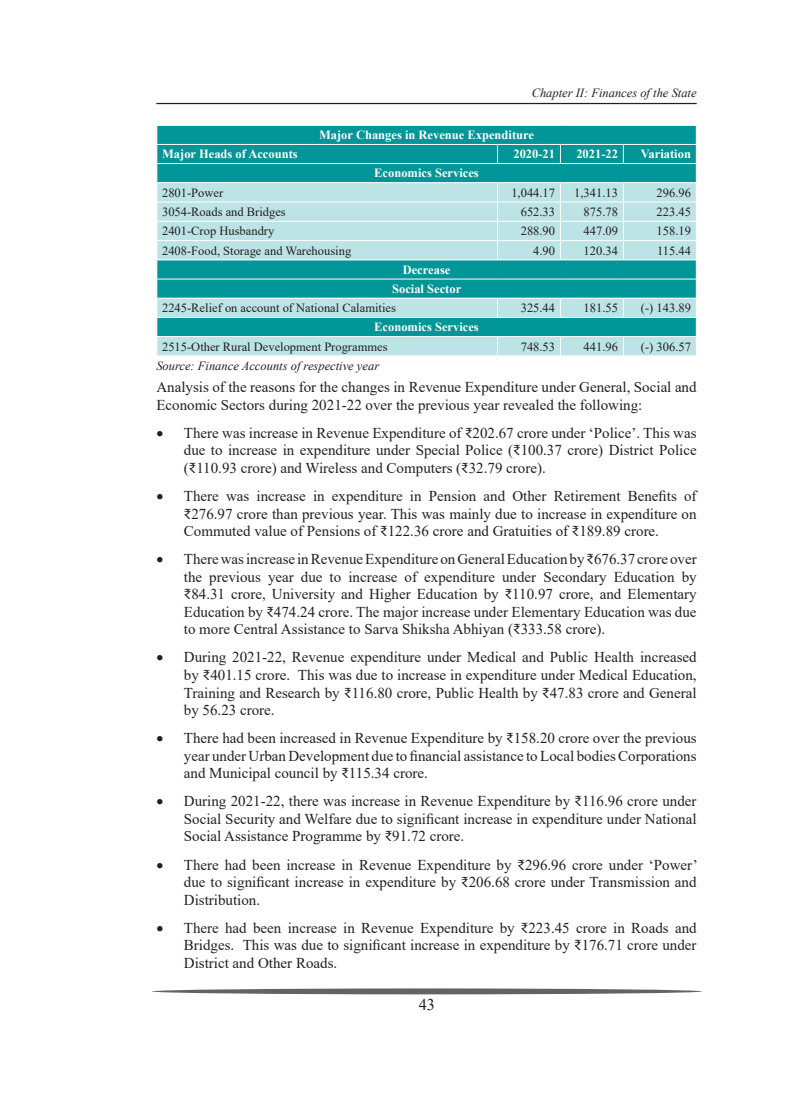
<style>
.page{position:relative;width:808px;height:1101px;background:#fff}
.page>*{position:absolute;margin:0;border:0;box-sizing:border-box;transform-origin:0 0}
.t1{font:16.25px "Times New Roman";color:#231f20}
.t2{font:15px/17.5px "Times New Roman";color:#231f20;text-align:justify}
.t3{font:12.5px "Times New Roman";color:#231f20}
.t4{font:700 12.5px "Times New Roman";color:#fff}
.SOURCE{font:italic 12.5px "Times New Roman";color:#231f20}
</style>
<div class="page">
<hr style="left:156px;top:103px;width:540px;height:1px;background:#231f20">
<div style="left:152px;top:988px;width:550px;height:6px;background:#636366;border-radius:50%"></div>
<div style="left:157px;top:126px;width:538px;height:56px;background:#009597"></div>
<svg style="left:157px;top:183px;width:538px;height:172px;background:#80cacc"></svg>
<hr style="left:156px;top:144px;width:341px;height:1px;background:#fff">
<hr style="left:497px;top:144px;width:63px;height:1px;background:#fff">
<svg style="left:497px;top:145px;width:1px;height:18px"></svg>
<hr style="left:560px;top:144px;width:63px;height:1px;background:#fff">
<svg style="left:560px;top:145px;width:1px;height:18px"></svg>
<hr style="left:623px;top:144px;width:73px;height:1px;background:#fff">
<svg style="left:623px;top:145px;width:1px;height:18px"></svg>
<hr style="left:156px;top:163px;width:341px;height:1px;background:#fff">
<hr style="left:497px;top:163px;width:63px;height:1px;background:#fff">
<hr style="left:560px;top:163px;width:63px;height:1px;background:#fff">
<hr style="left:623px;top:163px;width:73px;height:1px;background:#fff">
<hr style="left:156px;top:201px;width:341px;height:1px;background:#fff">
<hr style="left:497px;top:201px;width:63px;height:1px;background:#fff">
<hr style="left:560px;top:201px;width:63px;height:1px;background:#fff">
<hr style="left:623px;top:201px;width:73px;height:1px;background:#fff">
<hr style="left:156px;top:221px;width:341px;height:1px;background:#fff">
<hr style="left:497px;top:221px;width:63px;height:1px;background:#fff">
<hr style="left:560px;top:221px;width:63px;height:1px;background:#fff">
<hr style="left:623px;top:221px;width:73px;height:1px;background:#fff">
<hr style="left:156px;top:240px;width:341px;height:1px;background:#fff">
<hr style="left:497px;top:240px;width:63px;height:1px;background:#fff">
<svg style="left:497px;top:183px;width:1px;height:76px"></svg>
<hr style="left:560px;top:240px;width:63px;height:1px;background:#fff">
<svg style="left:560px;top:183px;width:1px;height:76px"></svg>
<hr style="left:623px;top:240px;width:73px;height:1px;background:#fff">
<svg style="left:623px;top:183px;width:1px;height:76px"></svg>
<hr style="left:156px;top:259px;width:341px;height:1px;background:#fff">
<hr style="left:497px;top:259px;width:63px;height:1px;background:#fff">
<hr style="left:560px;top:259px;width:63px;height:1px;background:#fff">
<hr style="left:623px;top:259px;width:73px;height:1px;background:#fff">
<hr style="left:156px;top:278px;width:341px;height:1px;background:#fff">
<hr style="left:497px;top:278px;width:63px;height:1px;background:#fff">
<hr style="left:560px;top:278px;width:63px;height:1px;background:#fff">
<hr style="left:623px;top:278px;width:73px;height:1px;background:#fff">
<hr style="left:156px;top:297px;width:341px;height:1px;background:#fff">
<hr style="left:497px;top:297px;width:63px;height:1px;background:#fff">
<svg style="left:497px;top:298px;width:1px;height:19px"></svg>
<hr style="left:560px;top:297px;width:63px;height:1px;background:#fff">
<svg style="left:560px;top:298px;width:1px;height:19px"></svg>
<hr style="left:623px;top:297px;width:73px;height:1px;background:#fff">
<svg style="left:623px;top:298px;width:1px;height:19px"></svg>
<hr style="left:156px;top:317px;width:341px;height:1px;background:#fff">
<hr style="left:497px;top:317px;width:63px;height:1px;background:#fff">
<hr style="left:560px;top:317px;width:63px;height:1px;background:#fff">
<hr style="left:623px;top:317px;width:73px;height:1px;background:#fff">
<hr style="left:156px;top:336px;width:341px;height:1px;background:#fff">
<svg style="left:156px;top:126px;width:1px;height:211px"></svg>
<hr style="left:497px;top:336px;width:63px;height:1px;background:#fff">
<svg style="left:497px;top:337px;width:1px;height:18px"></svg>
<hr style="left:560px;top:336px;width:63px;height:1px;background:#fff">
<svg style="left:560px;top:337px;width:1px;height:18px"></svg>
<hr style="left:623px;top:336px;width:73px;height:1px;background:#fff">
<svg style="left:623px;top:337px;width:1px;height:18px"></svg>
<svg style="left:695px;top:126px;width:1px;height:229px"></svg>
<p class="SOURCE" style="left:531px;top:84px;width:166px">Chapter II: Finances of the State</p>
<p class="t4" style="left:319px;top:126px;width:216px">Major Changes in Revenue Expenditure</p>
<p class="t4" style="left:162px;top:145px;width:137px">Major Heads of Accounts</p>
<p class="t4" style="left:513px;top:145px;width:43px">2020-21</p>
<p class="t4" style="left:576px;top:145px;width:43px">2021-22</p>
<p class="t4" style="left:640px;top:145px;width:52px">Variation</p>
<p class="t4" style="left:374px;top:164px;width:106px">Economics Services</p>
<p class="t3" style="left:162px;top:183px;width:63px">2801-Power</p>
<p class="t3" style="left:511px;top:183px;width:45px">1,044.17</p>
<p class="t3" style="left:574px;top:183px;width:45px">1,341.13</p>
<p class="t3" style="left:656px;top:183px;width:36px">296.96</p>
<p class="t3" style="left:162px;top:203px;width:125px">3054-Roads and Bridges</p>
<p class="t3" style="left:520px;top:203px;width:36px">652.33</p>
<p class="t3" style="left:583px;top:203px;width:36px">875.78</p>
<p class="t3" style="left:656px;top:203px;width:36px">223.45</p>
<p class="t3" style="left:162px;top:222px;width:114px">2401-Crop Husbandry</p>
<p class="t3" style="left:520px;top:222px;width:36px">288.90</p>
<p class="t3" style="left:583px;top:222px;width:36px">447.09</p>
<p class="t3" style="left:656px;top:222px;width:36px">158.19</p>
<p class="t3" style="left:162px;top:241px;width:191px">2408-Food, Storage and Warehousing</p>
<p class="t3" style="left:533px;top:241px;width:23px">4.90</p>
<p class="t3" style="left:583px;top:241px;width:36px">120.34</p>
<p class="t3" style="left:657px;top:241px;width:35px">115.44</p>
<p class="t4" style="left:402px;top:260px;width:49px">Decrease</p>
<p class="t4" style="left:392px;top:279px;width:71px">Social Sector</p>
<p class="t3" style="left:162px;top:299px;width:235px">2245-Relief on account of National Calamities</p>
<p class="t3" style="left:520px;top:299px;width:36px">325.44</p>
<p class="t3" style="left:583px;top:299px;width:36px">181.55</p>
<p class="t3" style="left:641px;top:299px;width:51px">(-) 143.89</p>
<p class="t4" style="left:374px;top:318px;width:106px">Economics Services</p>
<p class="t3" style="left:162px;top:337px;width:227px">2515-Other Rural Development Programmes</p>
<p class="t3" style="left:520px;top:337px;width:36px">748.53</p>
<p class="t3" style="left:583px;top:337px;width:36px">441.96</p>
<p class="t3" style="left:641px;top:337px;width:51px">(-) 306.57</p>
<p class="SOURCE" style="left:156px;top:357px;width:224px">Source: Finance Accounts of respective year</p>
<p class="t2" style="left:156px;top:377px;width:542px;line-height:18.1px">Analysis of the reasons for the changes in Revenue Expenditure under General, Social and<br>Economic Sectors during 2021-22 over the previous year revealed the following:</p>
<p class="t2" style="left:184px;top:423px;width:514px;text-indent:-28px">• There was increase in Revenue Expenditure of ₹202.67 crore under ‘Police’. This was due to increase in expenditure under Special Police (₹100.37 crore) District Police (₹110.93 crore) and Wireless and Computers (₹32.79 crore).</p>
<p class="t2" style="left:184px;top:486px;width:514px;text-indent:-28px">• There was increase in expenditure in Pension and Other Retirement Benefits of ₹276.97 crore than previous year. This was mainly due to increase in expenditure on Commuted value of Pensions of ₹122.36 crore and Gratuities of ₹189.89 crore.</p>
<p class="t2" style="left:184px;top:550px;width:514px;text-indent:-28px">• There was increase in Revenue Expenditure on General Education by ₹676.37 crore over the previous year due to increase of expenditure under Secondary Education by ₹84.31 crore, University and Higher Education by ₹110.97 crore, and Elementary Education by ₹474.24 crore. The major increase under Elementary Education was due to more Central Assistance to Sarva Shiksha Abhiyan (₹333.58 crore).</p>
<p class="t2" style="left:184px;top:648px;width:514px;text-indent:-28px">• During 2021-22, Revenue expenditure under Medical and Public Health increased by ₹401.15 crore. This was due to increase in expenditure under Medical Education, Training and Research by ₹116.80 crore, Public Health by ₹47.83 crore and General by 56.23 crore.</p>
<p class="t2" style="left:184px;top:728px;width:514px;text-indent:-28px">• There had been increased in Revenue Expenditure by ₹158.20 crore over the previous year under Urban Development due to financial assistance to Local bodies Corporations and Municipal council by ₹115.34 crore.</p>
<p class="t2" style="left:184px;top:791px;width:514px;text-indent:-28px">• During 2021-22, there was increase in Revenue Expenditure by ₹116.96 crore under Social Security and Welfare due to significant increase in expenditure under National Social Assistance Programme by ₹91.72 crore.</p>
<p class="t2" style="left:184px;top:855px;width:515px;text-indent:-28px">• There had been increase in Revenue Expenditure by ₹296.96 crore under ‘Power’ due to significant increase in expenditure by ₹206.68 crore under Transmission and Distribution.</p>
<p class="t2" style="left:184px;top:918px;width:514px;text-indent:-28px">• There had been increase in Revenue Expenditure by ₹223.45 crore in Roads and Bridges. This was due to significant increase in expenditure by ₹176.71 crore under District and Other Roads.</p>
<p class="t1" style="left:419px;top:993px;width:18px">43</p>
</div>
